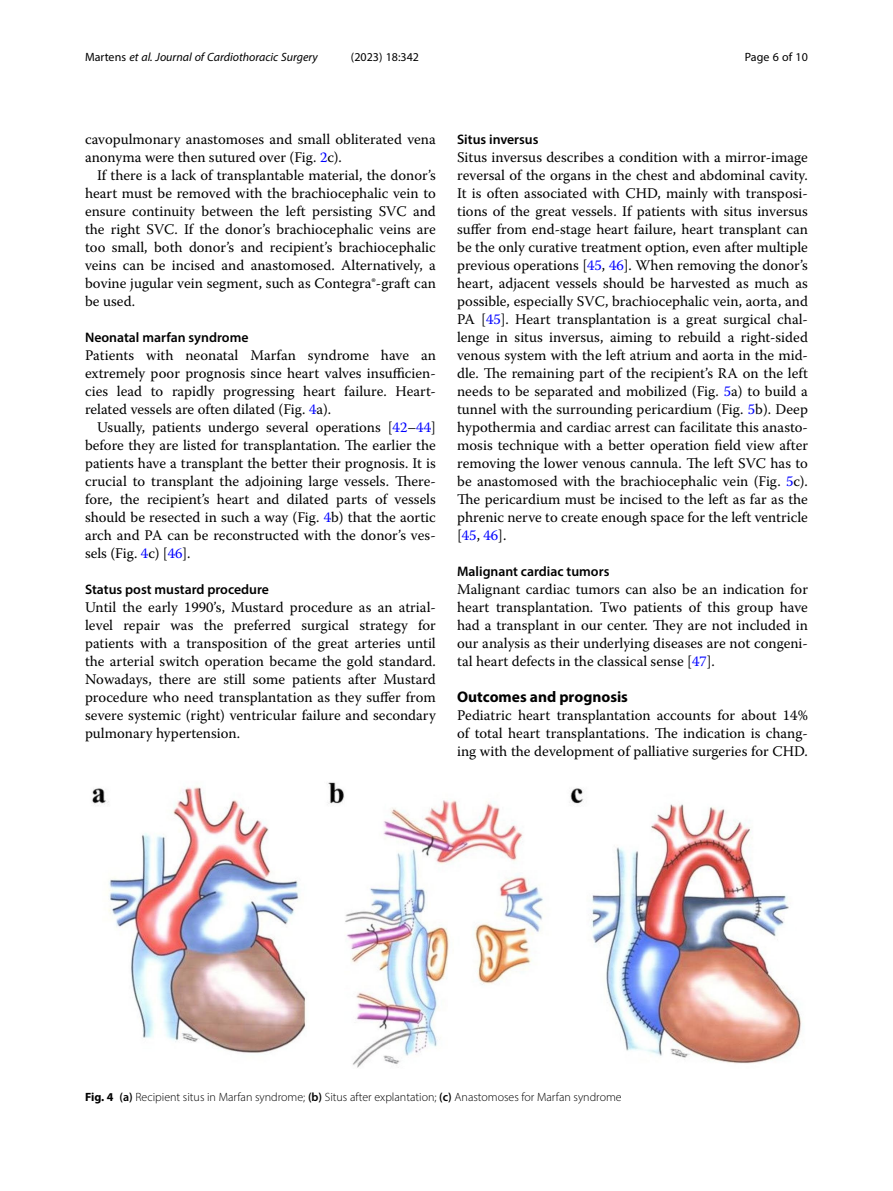
<style>
.page{position:relative;width:893px;height:1191px;background:#fff}
.page>*{position:absolute;margin:0;border:0;box-sizing:border-box;transform-origin:0 0}
.Head_1{font:700 15.45px "Myriad Pro";color:#000}
.Body_Text{font:14.7px/18px "Warnock Pro";color:#000;text-align:justify}
.Body_Text_Indent{font:14.7px/18px "Warnock Pro";color:#000;text-align:justify}
.Head_2{font:600 13.8px "Myriad Pro";color:#000}
.Figure_Caption{font:300 12px "Myriad Pro";color:#000}
.t1{font:italic 12px "Myriad Pro";color:#000}
.t2{font:12px "Myriad Pro";color:#000}
.s1{font-style:normal}
.s2{color:#00f}
.s3{font-weight:700}
.s4{font-weight:600}
</style>
<div class="page">
<img style="left:92px;top:782px;width:710px;height:286px">
<p class="t1" style="left:85px;top:50px;width:234px"><span class="s1">Martens</span> et al. Journal of Cardiothoracic Surgery</p>
<p class="t2" style="left:351px;top:50px;width:70px">(2023) 18:342</p>
<p class="t2" style="left:745px;top:50px;width:65px">Page 6 of 10</p>
<p class="Body_Text_Indent" style="left:85px;top:130px;width:352px">cavopulmonary anastomoses and small obliterated vena anonyma were then sutured over (Fig. <span class="s2">2</span>c).</p>
<p class="Body_Text_Indent" style="left:85px;top:166px;width:352px;text-indent:12px">If there is a lack of transplantable material, the donor’s heart must be removed with the brachiocephalic vein to ensure continuity between the left persisting SVC and the right SVC. If the donor’s brachiocephalic veins are too small, both donor’s and recipient’s brachiocephalic veins can be incised and anastomosed. Alternatively, a bovine jugular vein segment, such as Contegra®-graft can be used.</p>
<p class="Head_2" style="left:85px;top:329px;width:165px">Neonatal marfan syndrome</p>
<p class="Body_Text" style="left:85px;top:346px;width:352px">Patients with neonatal Marfan syndrome have an extremely poor prognosis since heart valves insufficien&shy;cies lead to rapidly progressing heart failure. Heart&shy;related vessels are often dilated (Fig. <span class="s2">4</span>a).</p>
<p class="Body_Text_Indent" style="left:85px;top:418px;width:352px;text-indent:12px">Usually, patients undergo several operations [<span class="s2">42</span>–<span class="s2">44</span>] before they are listed for transplantation. The earlier the patients have a transplant the better their prognosis. It is crucial to transplant the adjoining large vessels. There&shy;fore, the recipient’s heart and dilated parts of vessels should be resected in such a way (Fig. <span class="s2">4</span>b) that the aortic arch and PA can be reconstructed with the donor’s ves&shy;sels (Fig. <span class="s2">4</span>c) [<span class="s2">46</span>].</p>
<p class="Head_2" style="left:85px;top:581px;width:185px">Status post mustard procedure</p>
<p class="Body_Text" style="left:85px;top:598px;width:352px">Until the early 1990’s, Mustard procedure as an atrial&shy;level repair was the preferred surgical strategy for patients with a transposition of the great arteries until the arterial switch operation became the gold standard.<br>Nowadays, there are still some patients after Mustard procedure who need transplantation as they suffer from severe systemic (right) ventricular failure and secondary pulmonary hypertension.</p>
<p class="Head_2" style="left:457px;top:131px;width:83px">Situs inversus</p>
<p class="Body_Text" style="left:457px;top:148px;width:352px">Situs inversus describes a condition with a mirror-image reversal of the organs in the chest and abdominal cavity.<br>It is often associated with CHD, mainly with transposi&shy;tions of the great vessels. If patients with situs inversus suffer from end-stage heart failure, heart transplant can be the only curative treatment option, even after multiple previous operations [<span class="s2">45</span>, <span class="s2">46</span>]. When removing the donor’s heart, adjacent vessels should be harvested as much as possible, especially SVC, brachiocephalic vein, aorta, and PA [<span class="s2">45</span>]. Heart transplantation is a great surgical chal&shy;lenge in situs inversus, aiming to rebuild a right-sided venous system with the left atrium and aorta in the mid&shy;dle. The remaining part of the recipient’s RA on the left needs to be separated and mobilized (Fig. <span class="s2">5</span>a) to build a tunnel with the surrounding pericardium (Fig. <span class="s2">5</span>b). Deep hypothermia and cardiac arrest can facilitate this anasto&shy;mosis technique with a better operation field view after removing the lower venous cannula. The left SVC has to be anastomosed with the brachiocephalic vein (Fig. <span class="s2">5</span>c).<br>The pericardium must be incised to the left as far as the phrenic nerve to create enough space for the left ventricle [<span class="s2">45</span>, <span class="s2">46</span>].</p>
<p class="Head_2" style="left:457px;top:563px;width:154px">Malignant cardiac tumors</p>
<p class="Body_Text" style="left:457px;top:580px;width:352px">Malignant cardiac tumors can also be an indication for heart transplantation. Two patients of this group have had a transplant in our center. They are not included in our analysis as their underlying diseases are not congeni&shy;tal heart defects in the classical sense [<span class="s2">47</span>].</p>
<p class="Head_1" style="left:457px;top:687px;width:172px">Outcomes and prognosis</p>
<p class="Body_Text" style="left:457px;top:706px;width:352px">Pediatric heart transplantation accounts for about 14% of total heart transplantations. The indication is chang&shy;ing with the development of palliative surgeries for CHD.</p>
<p class="Figure_Caption" style="left:85px;top:1089px;width:538px"><span class="s3">Fig. 4</span> <span class="s4">(a)</span> Recipient situs in Marfan syndrome; <span class="s4">(b)</span> Situs after explantation; <span class="s4">(c)</span> Anastomoses for Marfan syndrome</p>
</div>
